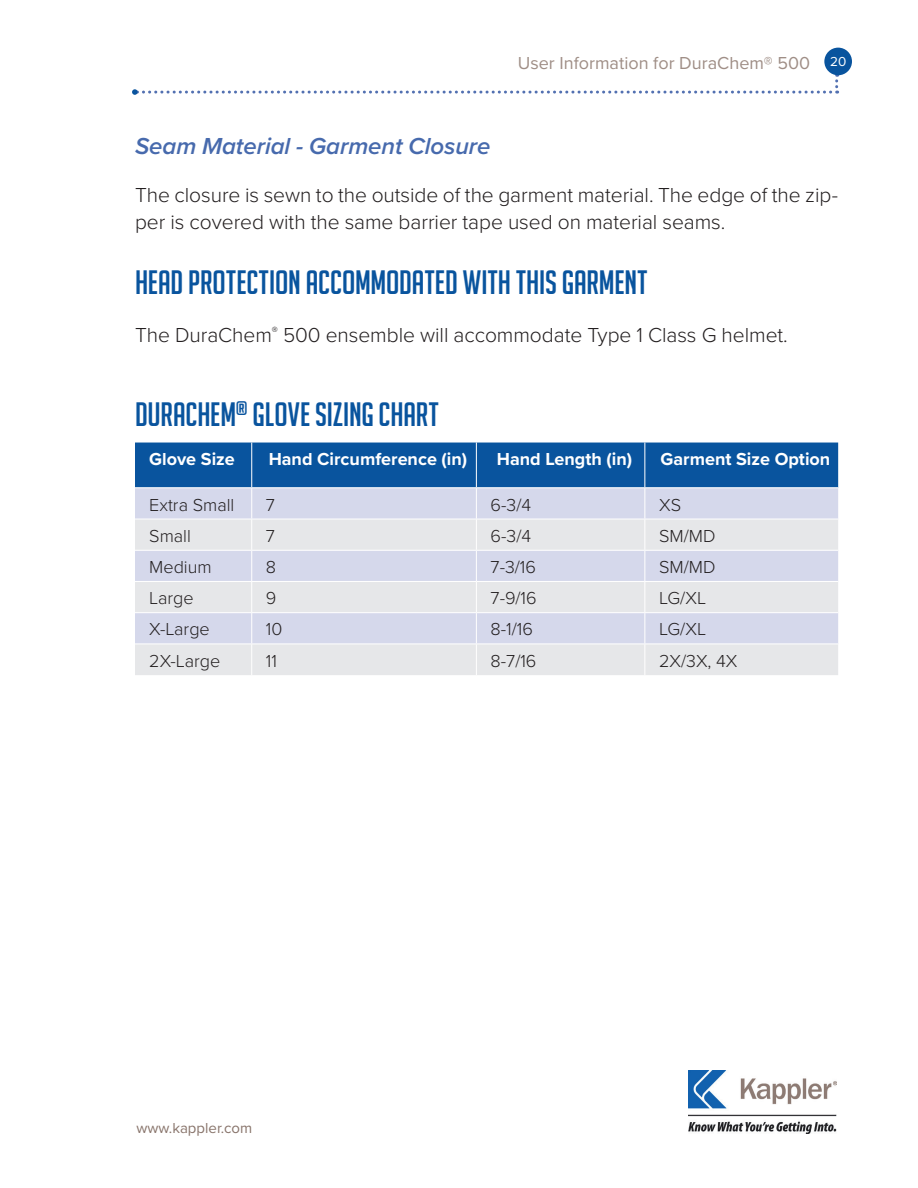
<style>
.page{position:relative;width:918px;height:1188px;background:#fff}
.page>*{position:absolute;margin:0;border:0;box-sizing:border-box;transform-origin:0 0}
._00_Chap_Title{font:33px "Big Noodle Titling";color:#09549e}
._00_BT{font:33px "Big Noodle Titling";letter-spacing:-.005em;color:#09549e}
.Body_Text{font:italic 600 24px "Proxima Nova";letter-spacing:-.005em;color:#476aad}
._00_BT-2{font:300 21px/27px "Proxima Nova";letter-spacing:-.005em;color:#231f20}
.Table_Paragraph{font:300 18px "Proxima Nova";color:#231f20}
.Table_Paragraph-2{font:700 18px "Proxima Nova";color:#fff}
.t1{font:18px "Proxima Nova";color:#9f8e86}
.t2{font:15px "Proxima Nova";color:#88746b}
.s1{font-size:13.5px;color:#fff}
</style>
<div class="page">
<div style="left:824px;top:48px;width:28px;height:27px;background:#09549e;border-radius:50%"></div>
<svg style="left:132px;top:74px;width:706px;height:21px"></svg>
<img style="left:688px;top:1070px;width:149px;height:63px">
<div style="left:135px;top:443px;width:703px;height:44px;background:#09549e"></div>
<div style="left:135px;top:488px;width:703px;height:31px;background:#d5d8eb"></div>
<svg style="left:135px;top:520px;width:703px;height:155px;background:#dfe1e9"></svg>
<hr style="left:251px;top:443px;width:1px;height:44px;background:#fff">
<hr style="left:476px;top:443px;width:1px;height:44px;background:#fff">
<hr style="left:644px;top:443px;width:1px;height:44px;background:#fff">
<hr style="left:251px;top:488px;width:1px;height:31px;background:#fff">
<hr style="left:476px;top:488px;width:1px;height:31px;background:#fff">
<hr style="left:644px;top:488px;width:1px;height:31px;background:#fff">
<hr style="left:251px;top:519px;width:1px;height:31px;background:#fff">
<hr style="left:476px;top:519px;width:1px;height:31px;background:#fff">
<hr style="left:644px;top:519px;width:1px;height:31px;background:#fff">
<hr style="left:135px;top:550px;width:117px;height:1px;background:#fff">
<hr style="left:252px;top:550px;width:224px;height:1px;background:#fff">
<hr style="left:251px;top:551px;width:1px;height:30px;background:#fff">
<hr style="left:476px;top:550px;width:169px;height:1px;background:#fff">
<hr style="left:476px;top:551px;width:1px;height:30px;background:#fff">
<hr style="left:645px;top:550px;width:193px;height:1px;background:#fff">
<hr style="left:644px;top:551px;width:1px;height:30px;background:#fff">
<hr style="left:135px;top:581px;width:117px;height:1px;background:#fff">
<hr style="left:252px;top:581px;width:224px;height:1px;background:#fff">
<hr style="left:251px;top:582px;width:1px;height:30px;background:#fff">
<hr style="left:476px;top:581px;width:169px;height:1px;background:#fff">
<hr style="left:476px;top:582px;width:1px;height:30px;background:#fff">
<hr style="left:645px;top:581px;width:193px;height:1px;background:#fff">
<hr style="left:644px;top:582px;width:1px;height:30px;background:#fff">
<hr style="left:135px;top:612px;width:117px;height:1px;background:#fff">
<hr style="left:252px;top:612px;width:224px;height:1px;background:#fff">
<hr style="left:251px;top:613px;width:1px;height:31px;background:#fff">
<hr style="left:476px;top:612px;width:169px;height:1px;background:#fff">
<hr style="left:476px;top:613px;width:1px;height:31px;background:#fff">
<hr style="left:645px;top:612px;width:193px;height:1px;background:#fff">
<hr style="left:644px;top:613px;width:1px;height:31px;background:#fff">
<hr style="left:135px;top:644px;width:117px;height:1px;background:#fff">
<hr style="left:252px;top:644px;width:224px;height:1px;background:#fff">
<hr style="left:251px;top:644px;width:1px;height:31px;background:#fff">
<hr style="left:476px;top:644px;width:169px;height:1px;background:#fff">
<hr style="left:476px;top:644px;width:1px;height:31px;background:#fff">
<hr style="left:645px;top:644px;width:193px;height:1px;background:#fff">
<hr style="left:644px;top:644px;width:1px;height:31px;background:#fff">
<p class="t1" style="left:518px;top:49px;width:330px">User Information for DuraChem® 500 <span class="s1">20</span></p>
<p class="Body_Text" style="left:135px;top:128px;width:357px">Seam Material - Garment Closure</p>
<p class="_00_BT-2" style="left:135px;top:181px;width:705px">The closure is sewn to the outside of the garment material. The edge of the zip&shy;per is covered with the same barrier tape used on material seams.</p>
<p class="_00_Chap_Title" style="left:135px;top:264px;width:514px">HEAD PROTECTION ACCOMMODATED WITH THISGARMENT</p>
<p class="_00_BT-2" style="left:135px;top:320px;width:654px">The DuraChem<sup>®</sup> 500 ensemble will accommodate Type 1 Class G helmet.</p>
<p class="_00_BT" style="left:135px;top:396px;width:305px">DURACHEM<sup>®</sup> GLOVE SIZING CHART</p>
<p class="Table_Paragraph-2" style="left:149px;top:446px;width:87px">Glove Size</p>
<p class="Table_Paragraph-2" style="left:269px;top:446px;width:200px">Hand Circumference (in)</p>
<p class="Table_Paragraph-2" style="left:497px;top:446px;width:137px">Hand Length (in)</p>
<p class="Table_Paragraph-2" style="left:661px;top:446px;width:171px">Garment Size Option</p>
<p class="Table_Paragraph" style="left:149px;top:491px;width:87px">Extra Small</p>
<p class="Table_Paragraph" style="left:266px;top:491px;width:11px">7</p>
<p class="Table_Paragraph" style="left:491px;top:491px;width:42px">6-3/4</p>
<p class="Table_Paragraph" style="left:659px;top:491px;width:24px">XS</p>
<p class="Table_Paragraph" style="left:149px;top:522px;width:43px">Small</p>
<p class="Table_Paragraph" style="left:266px;top:522px;width:11px">7</p>
<p class="Table_Paragraph" style="left:491px;top:522px;width:42px">6-3/4</p>
<p class="Table_Paragraph" style="left:659px;top:522px;width:58px">SM/MD</p>
<p class="Table_Paragraph" style="left:149px;top:554px;width:64px">Medium</p>
<p class="Table_Paragraph" style="left:266px;top:554px;width:12px">8</p>
<p class="Table_Paragraph" style="left:491px;top:554px;width:47px">7-3/16</p>
<p class="Table_Paragraph" style="left:659px;top:554px;width:58px">SM/MD</p>
<p class="Table_Paragraph" style="left:149px;top:585px;width:46px">Large</p>
<p class="Table_Paragraph" style="left:266px;top:585px;width:12px">9</p>
<p class="Table_Paragraph" style="left:491px;top:585px;width:48px">7-9/16</p>
<p class="Table_Paragraph" style="left:659px;top:585px;width:48px">LG/XL</p>
<p class="Table_Paragraph" style="left:149px;top:616px;width:62px">X-Large</p>
<p class="Table_Paragraph" style="left:266px;top:616px;width:18px">10</p>
<p class="Table_Paragraph" style="left:491px;top:616px;width:44px">8-1/16</p>
<p class="Table_Paragraph" style="left:659px;top:616px;width:48px">LG/XL</p>
<p class="Table_Paragraph" style="left:149px;top:647px;width:73px">2X-Large</p>
<p class="Table_Paragraph" style="left:266px;top:647px;width:13px">11</p>
<p class="Table_Paragraph" style="left:491px;top:647px;width:47px">8-7/16</p>
<p class="Table_Paragraph" style="left:659px;top:647px;width:80px">2X/3X, 4X</p>
<p class="t2" style="left:137px;top:1117px;width:117px">www.kappler.com</p>
</div>
